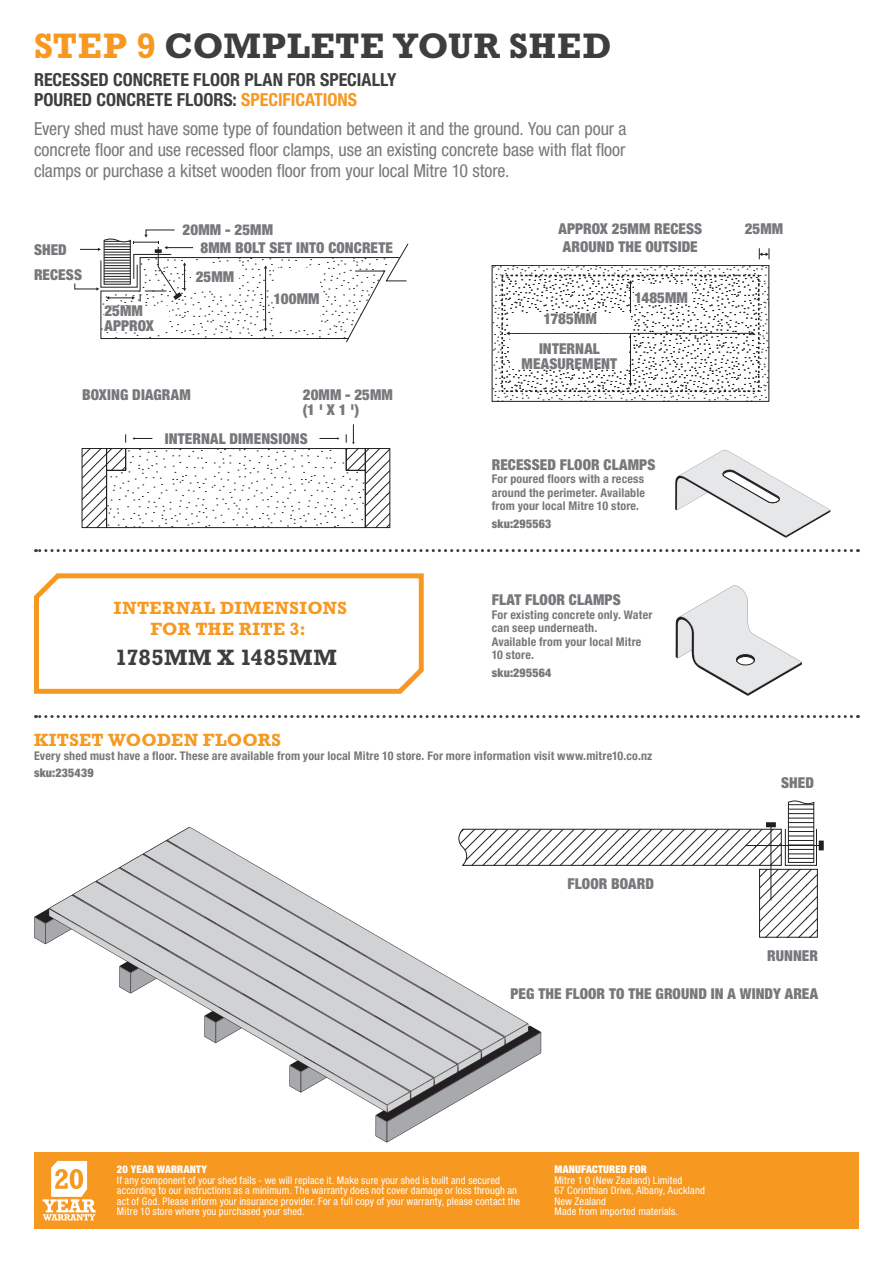
<style>
.page{position:relative;width:893px;height:1263px;background:#fff}
.page>*{position:absolute;margin:0;border:0;box-sizing:border-box;transform-origin:0 0}
.t1{font:700 36px "Rockwell Std";letter-spacing:.015em;color:#3e3e3f}
.t2{font:700 22.5px "Rockwell Std";letter-spacing:.015em;color:#3e3e3f}
.t3{font:condensed 18px/21px "Helvetica Neue LT Std";letter-spacing:-.005em;color:#76787b;text-align:justify}
.t4{font:700 condensed 18px/19.5px "Helvetica Neue LT Std";color:#3e3e3f}
.t5{font:700 18px/21px "Rockwell Std";letter-spacing:.02em;color:#f79821;text-align:center}
.t6{font:900 condensed 15px/15px "Helvetica Neue LT Std";letter-spacing:.005em;color:#76787b}
.t7{font:700 condensed 12px/13.5px "Helvetica Neue LT Std";letter-spacing:.015em;color:#76787b;text-align:justify}
.t8{font:900 condensed 12px "Helvetica Neue LT Std";letter-spacing:.015em;color:#76787b}
.t9{font:condensed 10.5px/10.5px "Helvetica Neue LT Std";letter-spacing:.015em;color:#fff}
.t10{font:900 condensed 10.5px "Helvetica Neue LT Std";letter-spacing:.02em;color:#fff}
.s1{color:#f79821}
</style>
<div class="page">
<svg style="left:676px;top:585px;width:126px;height:111px"></svg>
<svg style="left:675px;top:450px;width:155px;height:88px"></svg>
<svg style="left:84px;top:450px;width:21px;height:76px"></svg>
<div style="left:82px;top:448px;width:25px;height:80px;border:1px solid #231f20"></div>
<svg style="left:367px;top:450px;width:21px;height:76px"></svg>
<div style="left:365px;top:448px;width:25px;height:80px;border:1px solid #231f20"></div>
<svg style="left:106px;top:424px;width:260px;height:104px"></svg>
<svg style="left:74px;top:229px;width:335px;height:114px"></svg>
<div style="left:274px;top:268px;width:46px;height:62px;background:#fff"></div>
<div style="left:191px;top:263px;width:48px;height:28px;background:#fff"></div>
<div style="left:104px;top:306px;width:65px;height:26px;background:#fff"></div>
<svg style="left:759px;top:248px;width:11px;height:11px"></svg>
<svg style="left:494px;top:267px;width:273px;height:133px"></svg>
<div style="left:492px;top:265px;width:277px;height:137px;border:1px solid #231f20"></div>
<svg style="left:501px;top:274px;width:259px;height:119px"></svg>
<div style="left:510px;top:313px;width:120px;height:19px;background:#fff"></div>
<div style="left:510px;top:334px;width:119px;height:35px;background:#fff"></div>
<div style="left:634px;top:284px;width:57px;height:19px;background:#fff"></div>
<svg style="left:782px;top:871px;width:34px;height:65px"></svg>
<div style="left:759px;top:869px;width:59px;height:69px;border:1px solid #231f20"></div>
<svg style="left:34px;top:827px;width:748px;height:315px"></svg>
<div style="left:785px;top:829px;width:32px;height:37px;border:1px solid #231f20"></div>
<svg style="left:788px;top:800px;width:26px;height:63px"></svg>
<hr style="left:771px;top:824px;width:1px;height:76px;background:#231f20">
<div style="left:766px;top:822px;width:10px;height:5px;background:#231f20"></div>
<hr style="left:746px;top:845px;width:76px;height:1px;background:#231f20">
<div style="left:819px;top:840px;width:5px;height:10px;background:#231f20"></div>
<svg style="left:36px;top:549px;width:815px;height:3px"></svg>
<svg style="left:36px;top:715px;width:815px;height:3px"></svg>
<svg style="left:34px;top:573px;width:390px;height:121px"></svg>
<div style="left:34px;top:1152px;width:825px;height:77px;background:#f79821"></div>
<svg style="left:43px;top:1161px;width:53px;height:59px"></svg>
<h1 class="t1" style="left:34px;top:25px;width:579px"><span class="s1">STEP 9</span> COMPLETE YOUR SHED</h1>
<h3 class="t4" style="left:34px;top:70px;width:364px">RECESSED CONCRETE FLOOR PLAN FOR SPECIALLY<br>POURED CONCRETE FLOORS: <span class="s1">SPECIFICATIONS</span></h3>
<p class="t3" style="left:34px;top:118px;width:594px">Every shed must have some type of foundation between it and the ground. You can pour a concrete floor and use recessed floor clamps, use an existing concrete base with flat floor clamps or purchase a kitset wooden floor from your local Mitre 10 store.</p>
<h3 class="t6" style="left:34px;top:237px;width:50px;line-height:25.2px">SHED<br>RECESS</h3>
<h3 class="t6" style="left:104px;top:303px;width:51px">25MM<br>APPROX</h3>
<h3 class="t6" style="left:200px;top:220px;width:194px;line-height:18px;text-indent:-18px">20MM - 25MM<br>8MM BOLT SET INTO CONCRETE</h3>
<h3 class="t6" style="left:196px;top:269px;width:40px">25MM</h3>
<h3 class="t6" style="left:274px;top:291px;width:47px">100MM</h3>
<h3 class="t6" style="left:82px;top:387px;width:110px">BOXING DIAGRAM</h3>
<h3 class="t6" style="left:303px;top:387px;width:92px">20MM - 25MM (1 ' X 1 ')</h3>
<h3 class="t6" style="left:165px;top:431px;width:144px">INTERNAL DIMENSIONS</h3>
<h3 class="t5" style="left:114px;top:598px;width:235px">INTERNAL DIMENSIONS<br>FOR THE RITE 3:</h3>
<h2 class="t2" style="left:115px;top:644px;width:223px">1785MM X 1485MM</h2>
<h3 class="t6" style="left:558px;top:220px;width:145px;line-height:18px;text-align:center">APPROX 25MM RECESS<br>AROUND THE OUTSIDE</h3>
<h3 class="t6" style="left:745px;top:221px;width:40px">25MM</h3>
<h3 class="t6" style="left:539px;top:303px;width:62px;line-height:29.8px;text-align:center">1785MM<br>INTERNAL</h3>
<h3 class="t6" style="left:522px;top:356px;width:97px">MEASUREMENT</h3>
<h3 class="t6" style="left:634px;top:290px;width:55px">1485MM</h3>
<h3 class="t6" style="left:492px;top:456px;width:165px">RECESSED FLOOR CLAMPS</h3>
<p class="t7" style="left:492px;top:472px;width:155px">For poured floors with a recess around the perimeter. Available from your local Mitre 10 store.</p>
<p class="t8" style="left:492px;top:516px;width:61px">sku:295563</p>
<h3 class="t6" style="left:492px;top:592px;width:131px">FLAT FLOOR CLAMPS</h3>
<p class="t7" style="left:492px;top:608px;width:162px;text-align:left">For existing concrete only. Water can seep underneath.<br>Available from your local Mitre<br>10 store.</p>
<p class="t8" style="left:492px;top:665px;width:61px">sku:295564</p>
<h3 class="t5" style="left:34px;top:729px;width:248px">KITSET WOODEN FLOORS</h3>
<p class="t7" style="left:34px;top:748px;width:620px">Every shed must have a floor. These are available from your local Mitre 10 store. For more information visit www.mitre10.co.nz</p>
<p class="t8" style="left:34px;top:766px;width:61px">sku:235439</p>
<h3 class="t6" style="left:568px;top:876px;width:88px">FLOOR BOARD</h3>
<h3 class="t6" style="left:781px;top:775px;width:34px">SHED</h3>
<h3 class="t6" style="left:767px;top:948px;width:53px">RUNNER</h3>
<h3 class="t6" style="left:511px;top:986px;width:309px">PEG THE FLOOR TO THE GROUND IN A WINDY AREA</h3>
<p class="t10" style="left:117px;top:1163px;width:92px">20 YEAR WARRANTY</p>
<p class="t9" style="left:117px;top:1175px;width:405px">If any component of your shed fails - we will replace it. Make sure your shed is built and secured according to our instructions as a minimum. The warranty does not cover damage or loss through an act of God. Please inform your insurance provider. For a full copy of your warranty, please contact the Mitre 10 store where you purchased your shed.</p>
<p class="t10" style="left:554px;top:1163px;width:94px">MANUFACTURED FOR</p>
<p class="t9" style="left:554px;top:1175px;width:152px">Mitre 1 0 (New Zealand) Limited<br>67 Corinthian Drive, Albany, Auckland<br>New Zealand<br>Made from imported materials.</p>
</div>
